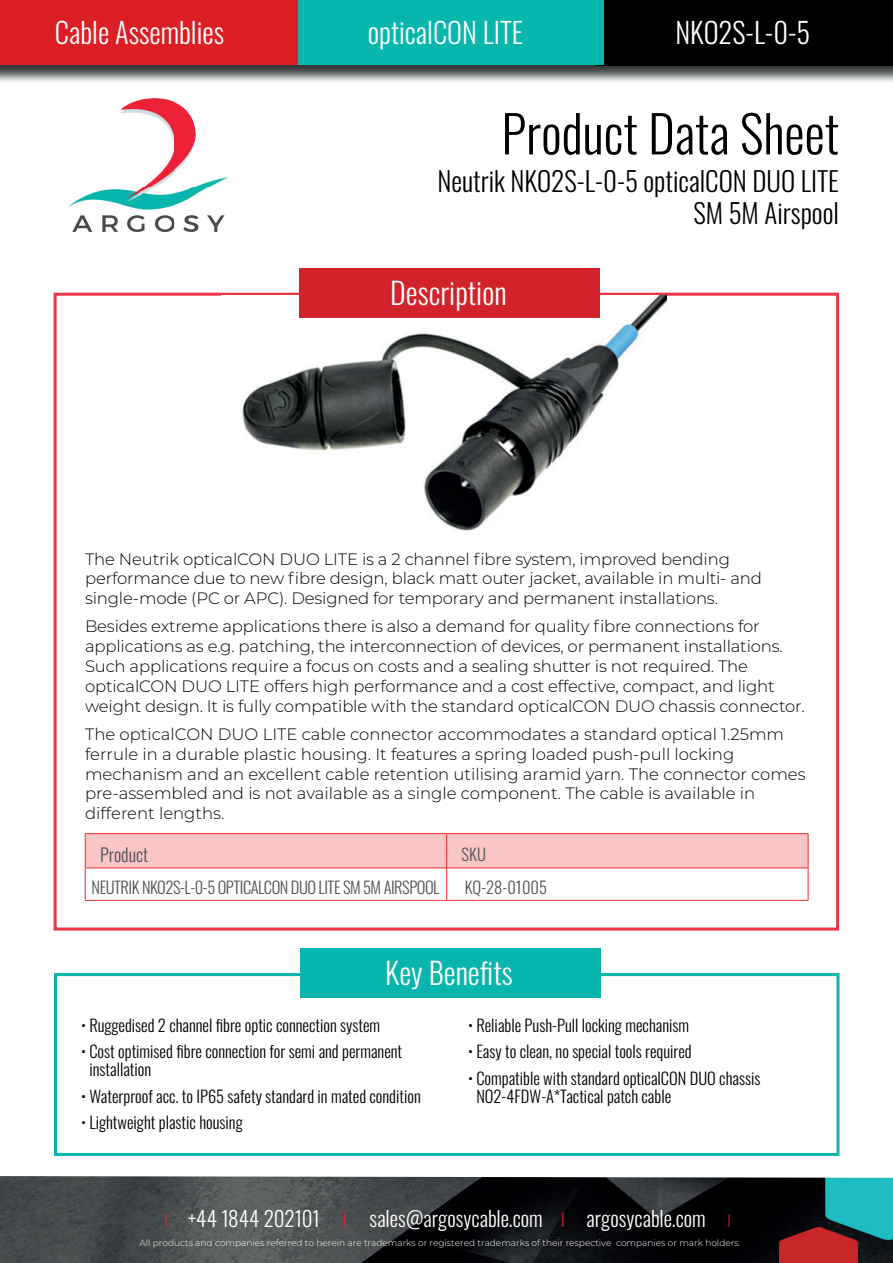
<style>
.page{position:relative;width:893px;height:1263px;background:#fff}
.page>*{position:absolute;margin:0;border:0;box-sizing:border-box;transform-origin:0 0}
.t1{font:300 51px "Oswald";color:#000001}
.t2{font:300 30px "Oswald";color:#fff}
.t3{font:300 28.5px "Oswald";color:#fff}
.t4{font:300 27px/32.4px "Oswald";color:#000001;text-align:right}
.t5{font:300 21px "Oswald";color:#fff}
.t6{font:300 18px "Oswald";color:#4f5253}
.t7{font:300 16.5px/19.8px "Montserrat";letter-spacing:-.01em;color:#000001}
.t8{font:300 16.5px/18px "Oswald";color:#000001}
.t9{font:300 16.5px "Oswald";letter-spacing:-.03em;color:#4f5253}
.t10{font:300 16.5px "Oswald";color:#4f5253}
.t11{font:300 9px "Montserrat";color:#fff}
.s1{font-family:"Montserrat";font-size:18px;color:#ed1e38}
.s2{font-family:"Montserrat";color:#ed1e38}
</style>
<div class="page">
<img style="left:68px;top:99px;width:159px;height:133px">
<img style="left:0;top:64px;width:893px;height:18px">
<div style="left:0;top:0;width:893px;height:64px;background:#db1f25"></div>
<div style="left:596px;top:0;width:297px;height:65px;background:#000001"></div>
<div style="left:298px;top:0;width:305px;height:64px;background:#07b7ad"></div>
<img style="left:0;top:1176px;width:893px;height:87px">
<div style="left:86px;top:834px;width:722px;height:34px;background:#f9c5c5"></div>
<hr style="left:85px;top:833px;width:362px;height:1px;background:#ee2d2d">
<hr style="left:85px;top:834px;width:1px;height:34px;background:#ee2d2d">
<hr style="left:447px;top:833px;width:361px;height:1px;background:#ee2d2d">
<hr style="left:446px;top:834px;width:1px;height:34px;background:#ee2d2d">
<hr style="left:808px;top:834px;width:1px;height:34px;background:#ee2d2d">
<hr style="left:85px;top:868px;width:362px;height:1px;background:#ee2d2d">
<hr style="left:85px;top:868px;width:1px;height:32px;background:#ee2d2d">
<hr style="left:447px;top:868px;width:361px;height:1px;background:#ee2d2d">
<hr style="left:446px;top:868px;width:1px;height:32px;background:#ee2d2d">
<hr style="left:808px;top:868px;width:1px;height:32px;background:#ee2d2d">
<hr style="left:85px;top:900px;width:362px;height:1px;background:#ee2d2d">
<hr style="left:447px;top:900px;width:361px;height:1px;background:#ee2d2d">
<img style="left:242px;top:296px;width:424px;height:234px">
<div style="left:54px;top:973px;width:785px;height:183px;border:3px solid #08b6ad"></div>
<div style="left:300px;top:948px;width:300px;height:50px;background:#08b6ad"></div>
<div style="left:299px;top:268px;width:301px;height:49px;background:#d2222a"></div>
<h3 class="t3" style="left:55px;top:7px;width:171px">Cable Assemblies</h3>
<h3 class="t3" style="left:368px;top:7px;width:157px">opticalCON LITE</h3>
<h3 class="t3" style="left:675px;top:7px;width:136px">NKO2S-L-0-5</h3>
<h1 class="t1" style="left:501px;top:88px;width:339px">Product Data Sheet</h1>
<h3 class="t4" style="left:437px;top:162px;width:403px">Neutrik NKO2S-L-0-5 opticalCON DUO LITE<br>SM 5M Airspool</h3>
<h2 class="t2" style="left:390px;top:266px;width:118px">Description</h2>
<p class="t7" style="left:85px;top:548px;width:678px">The Neutrik opticalCON DUO LITE is a 2 channel fibre system, improved bending performance due to new fibre design, black matt outer jacket, available in multi- and single-mode (PC or APC). Designed for temporary and permanent installations.</p>
<p class="t7" style="left:85px;top:616px;width:721px">Besides extreme applications there is also a demand for quality fibre connections for applications as e.g. patching, the interconnection of devices, or permanent installations.<br>Such applications require a focus on costs and a sealing shutter is not required. The opticalCON DUO LITE offers high performance and a cost effective, compact, and light weight design. It is fully compatible with the standard opticalCON DUO chassis connector.</p>
<p class="t7" style="left:85px;top:724px;width:722px">The opticalCON DUO LITE cable connector accommodates a standard optical 1.25mm ferrule in a durable plastic housing. It features a spring loaded push-pull locking mechanism and an excellent cable retention utilising aramid yarn. The connector comes pre-assembled and is not available as a single component. The cable is available in different lengths.</p>
<p class="t6" style="left:100px;top:838px;width:50px">Product</p>
<p class="t9" style="left:462px;top:839px;width:26px">SKU</p>
<p class="t9" style="left:92px;top:872px;width:349px">NEUTRIK NKO2S-L-0-5 OPTICALCON DUO LITE SM 5M AIRSPOOL</p>
<p class="t10" style="left:465px;top:872px;width:84px">KQ-28-01005</p>
<h2 class="t2" style="left:385px;top:946px;width:129px">Key Benefits</h2>
<p class="t8" style="left:81px;top:1014px;width:301px">• Ruggedised 2 channel fibre optic connection system</p>
<p class="t8" style="left:89px;top:1041px;width:314px;text-indent:-8px">• Cost optimised fibre connection for semi and permanent installation</p>
<p class="t8" style="left:81px;top:1085px;width:341px">• Waterproof acc. to IP65 safety standard in mated condition</p>
<p class="t8" style="left:81px;top:1112px;width:163px">• Lightweight plastic housing</p>
<p class="t8" style="left:468px;top:1014px;width:223px">• Reliable Push-Pull locking mechanism</p>
<p class="t8" style="left:468px;top:1041px;width:225px">• Easy to clean, no special tools required</p>
<p class="t8" style="left:476px;top:1067px;width:285px;text-indent:-8px">• Compatible with standard opticalCON DUO chassis<br>NO2-4FDW-A*Tactical patch cable</p>
<p class="t5" style="left:164px;top:1199px;width:570px"><span class="s1">I</span> +44 1844 202101 <span class="s2">I</span> sales@argosycable.com <span class="s2">I</span> argosycable.com <span class="s1">I</span></p>
<p class="t11" style="left:139px;top:1237px;width:602px">All products and companies referred to herein are trademarks or registered trademarks of their respective companies or mark holders.</p>
</div>
